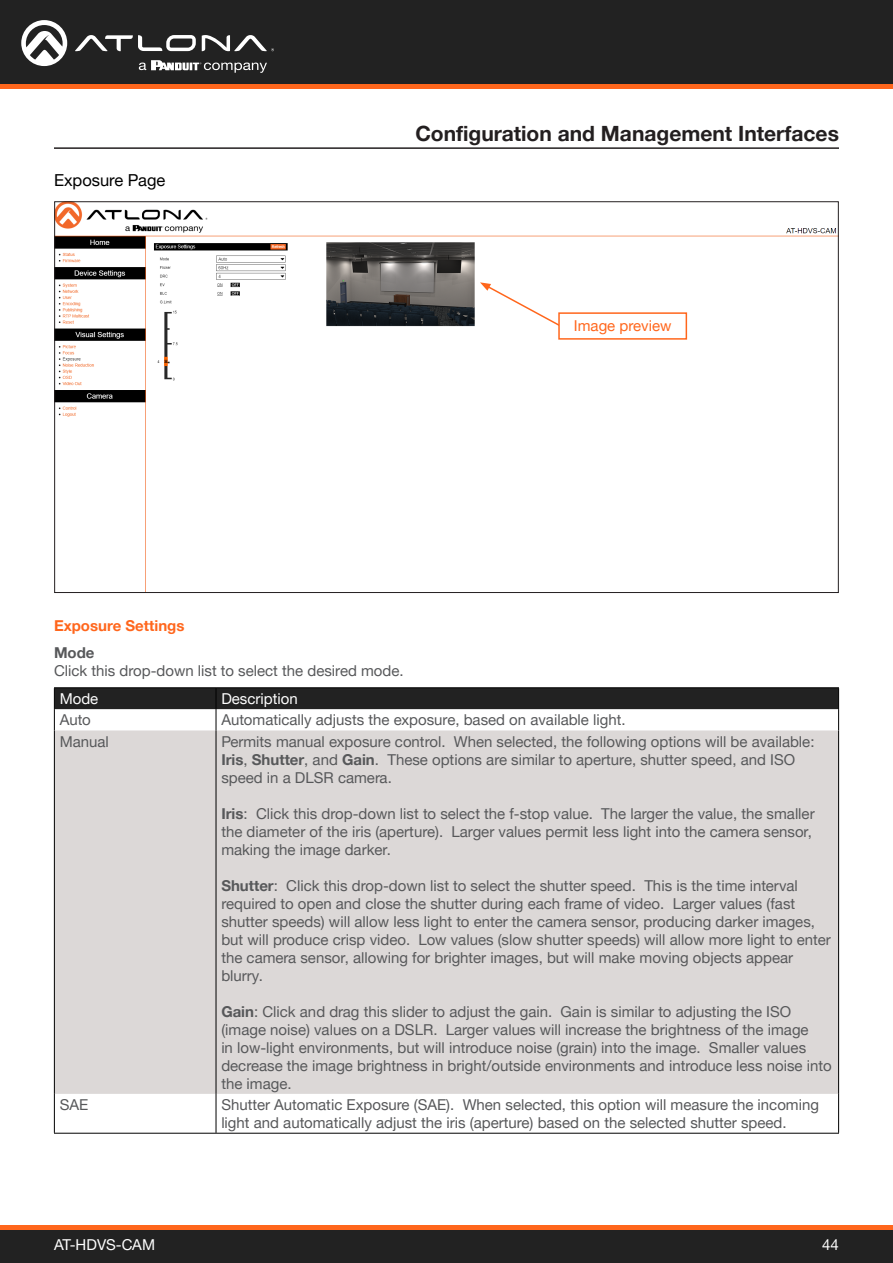
<style>
.page{position:relative;width:893px;height:1263px;background:#fff}
.page>*{position:absolute;margin:0;border:0;box-sizing:border-box;transform-origin:0 0}
.Non_TOC_Section_Head{font:700 21px "Helvetica Neue LTW1 G";color:#231f20}
.Secondary_Subsection{font:16.5px "Helvetica Neue LTW1 G";color:#000}
.General_Text{font:15px/18px "Helvetica Neue LTW1 G";color:#57585a}
.Numbered_Steps{font:15px/18px "Helvetica Neue LTW1 G";color:#57585a}
.General_Text_White{font:15px "Helvetica Neue LTW1 G";color:#fff}
.General_Text-2{font:700 15px "Helvetica Neue LTW1 G";color:#ff661c}
.General_Text_White-2{font:15px "Helvetica Neue LTW1 G";color:#57585a}
.General_Text-3{font:15px "Helvetica Neue LTW1 G";color:#ff661c}
.s1{font-weight:700}
</style>
<div class="page">
<div style="left:0;top:1227px;width:893px;height:36px;background:#222"></div>
<hr style="left:0;top:1225px;width:893px;height:4px;background:#ff661c">
<div style="left:0;top:0;width:893px;height:84px;background:#222"></div>
<hr style="left:0;top:84px;width:893px;height:4px;background:#ff661c">
<svg style="left:75px;top:35px;width:121px;height:16px"></svg>
<svg style="left:202px;top:35px;width:72px;height:16px"></svg>
<svg style="left:21px;top:20px;width:46px;height:46px"></svg>
<svg style="left:139px;top:60px;width:128px;height:13px"></svg>
<img style="left:56px;top:203px;width:781px;height:388px">
<hr style="left:54px;top:147px;width:785px;height:2px;background:#231f20">
<div style="left:55px;top:730px;width:783px;height:364px;background:#dcd8d7"></div>
<hr style="left:54px;top:687px;width:162px;height:1px;background:#000">
<hr style="left:216px;top:687px;width:623px;height:1px;background:#000">
<svg style="left:54px;top:688px;width:785px;height:42px"></svg>
<hr style="left:54px;top:730px;width:1px;height:364px;background:#000">
<hr style="left:216px;top:730px;width:1px;height:364px;background:#000">
<hr style="left:838px;top:730px;width:1px;height:364px;background:#000">
<hr style="left:54px;top:1094px;width:1px;height:39px;background:#000">
<hr style="left:216px;top:1094px;width:1px;height:39px;background:#000">
<hr style="left:838px;top:1094px;width:1px;height:39px;background:#000">
<hr style="left:54px;top:1133px;width:162px;height:1px;background:#000">
<hr style="left:216px;top:1133px;width:623px;height:1px;background:#000">
<svg style="left:480px;top:282px;width:82px;height:46px"></svg>
<div style="left:559px;top:313px;width:127px;height:26px;background:#fff"></div>
<div style="left:558px;top:312px;width:129px;height:28px;border:2px solid #ff661c"></div>
<p class="Secondary_Subsection" style="left:54px;top:170px;width:113px">Exposure Page</p>
<p class="Non_TOC_Section_Head" style="left:415px;top:120px;width:425px">Configuration and Management Interfaces</p>
<p class="General_Text-3" style="left:574px;top:317px;width:99px">Image preview</p>
<p class="General_Text-2" style="left:54px;top:616px;width:132px">Exposure Settings</p>
<p class="Numbered_Steps" style="left:54px;top:643px;width:351px"><span class="s1">Mode<br></span>Click this drop-down list to select the desired mode.</p>
<p class="General_Text_White" style="left:60px;top:689px;width:40px">Mode</p>
<p class="General_Text_White" style="left:221px;top:689px;width:78px">Description</p>
<p class="General_Text_White-2" style="left:60px;top:710px;width:33px">Auto</p>
<p class="General_Text" style="left:221px;top:711px;width:406px">Automatically adjusts the exposure, based on available light.</p>
<p class="General_Text_White-2" style="left:60px;top:732px;width:51px">Manual</p>
<p class="General_Text" style="left:221px;top:732px;width:595px">Permits manual exposure control. When selected, the following options will be available:<br><span class="s1">Iris</span>, <span class="s1">Shutter</span>, and <span class="s1">Gain</span>. These options are similar to aperture, shutter speed, and ISO speed in a DLSR camera.</p>
<p class="General_Text" style="left:221px;top:804px;width:595px"><span class="s1">Iris</span>: Click this drop-down list to select the f-stop value. The larger the value, the smaller the diameter of the iris (aperture). Larger values permit less light into the camera sensor, making the image darker.</p>
<p class="General_Text" style="left:221px;top:876px;width:611px"><span class="s1">Shutter</span>: Click this drop-down list to select the shutter speed. This is the time interval required to open and close the shutter during each frame of video. Larger values (fast shutter speeds) will allow less light to enter the camera sensor, producing darker images, but will produce crisp video. Low values (slow shutter speeds) will allow more light to enter the camera sensor, allowing for brighter images, but will make moving objects appear blurry.</p>
<p class="General_Text" style="left:221px;top:1002px;width:612px"><span class="s1">Gain</span>: Click and drag this slider to adjust the gain. Gain is similar to adjusting the ISO (image noise) values on a DSLR. Larger values will increase the brightness of the image<br>in low-light environments, but will introduce noise (grain) into the image. Smaller values decrease the image brightness in bright/outside environments and introduce less noise into the image.</p>
<p class="General_Text_White-2" style="left:60px;top:1095px;width:30px">SAE</p>
<p class="General_Text" style="left:221px;top:1095px;width:599px">Shutter Automatic Exposure (SAE). When selected, this option will measure the incoming light and automatically adjust the iris (aperture) based on the selected shutter speed.</p>
<p class="General_Text_White" style="left:54px;top:1235px;width:103px">AT-HDVS-CAM</p>
<p class="General_Text_White" style="left:822px;top:1235px;width:18px">44</p>
</div>
